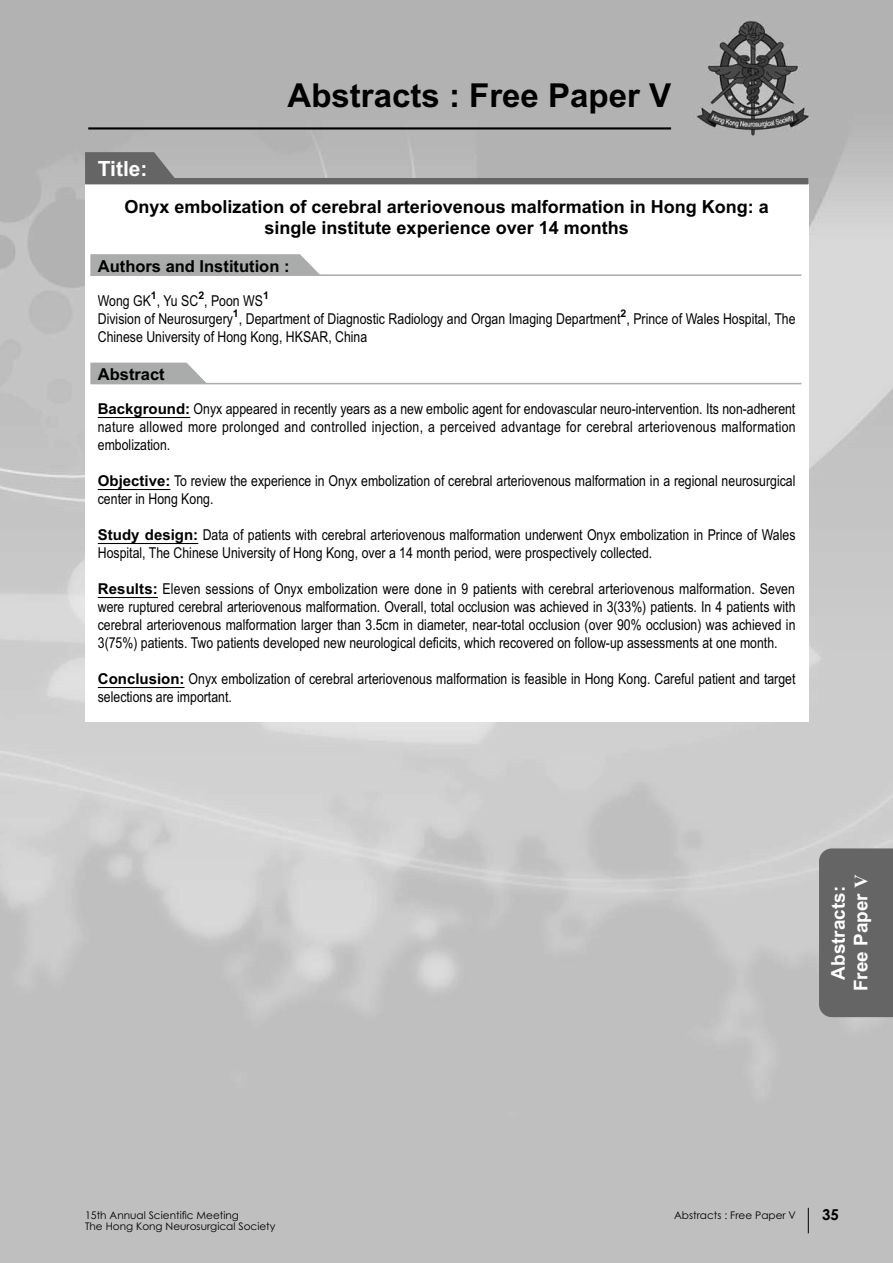
<style>
.page{position:relative;width:893px;height:1263px;background:#fff}
.page>*{position:absolute;margin:0;border:0;box-sizing:border-box;transform-origin:0 0}
.t1{font:700 33px "Arial";color:#000}
.t2{font:700 21px "Arial";color:#fff}
.t3{font:700 18.9px/22.6px "Arial";color:#fff;text-align:center}
.t4{font:700 18px/21px "Arial";color:#000;text-align:center}
.t5{font:700 16.5px "Arial";color:#000}
.t6{font:15px/18px "Arial Narrow";color:#000}
.t7{font:700 15px "Century Gothic";color:#000}
.t8{font:10.5px "Century Gothic";color:#000}
.t9{font:700 10.5px "Arial";color:#000}
.s1{font-family:"Arial";font-weight:700}
.s2{font-family:"Times New Roman"}
</style>
<div class="page">
<img style="left:0;top:0;width:892px;height:1263px">
<div style="left:819px;top:848px;width:73px;height:169px;background:#666565"></div>
<div style="left:85px;top:184px;width:723px;height:538px;background:#fff"></div>
<svg style="left:85px;top:152px;width:723px;height:32px;background:#9f9f9f"></svg>
<svg style="left:90px;top:254px;width:229px;height:20px;background:#aeafaf"></svg>
<hr style="left:90px;top:274px;width:711px;height:2px;background:#aaabab">
<svg style="left:90px;top:363px;width:117px;height:20px;background:#b1b2b2"></svg>
<hr style="left:90px;top:383px;width:711px;height:1px;background:#aaabab">
<hr style="left:88px;top:127px;width:583px;height:3px;background:#000">
<hr style="left:98px;top:417px;width:92px;height:1px;background:#000">
<hr style="left:98px;top:489px;width:72px;height:1px;background:#000">
<hr style="left:98px;top:543px;width:100px;height:1px;background:#000">
<hr style="left:98px;top:597px;width:60px;height:1px;background:#000">
<hr style="left:98px;top:687px;width:86px;height:1px;background:#000">
<svg style="left:807px;top:1208px;width:1px;height:25px"></svg>
<h1 class="t1" style="left:287px;top:84px;width:385px">Abstracts : Free Paper V</h1>
<h2 class="t2" style="left:98px;top:161px;width:51px">Title:</h2>
<p class="t4" style="left:124px;top:198px;width:646px">Onyx embolization of cerebral arteriovenous malformation in Hong Kong: a single institute experience over 14 months</p>
<p class="t5" style="left:98px;top:260px;width:193px">Authors and Institution :</p>
<p class="t6" style="left:98px;top:294px;width:167px">Wong GK , Yu SC , Poon WS</p>
<p class="t9" style="left:151px;top:291px;width:7px">1</p>
<p class="t9" style="left:198px;top:291px;width:7px">2</p>
<p class="t9" style="left:263px;top:291px;width:7px">1</p>
<p class="t6" style="left:98px;top:312px;width:699px">Division of Neurosurgery , Department of Diagnostic Radiology and Organ Imaging Department , Prince of Wales Hospital, The</p>
<p class="t9" style="left:233px;top:309px;width:7px">1</p>
<p class="t9" style="left:620px;top:309px;width:7px">2</p>
<p class="t6" style="left:98px;top:330px;width:271px">Chinese University of Hong Kong, HKSAR, China</p>
<p class="t5" style="left:98px;top:368px;width:68px">Abstract</p>
<p class="t6" style="left:98px;top:402px;width:699px;text-align:justify"><span class="s1">Background:</span> Onyx appeared in recently years as a new embolic agent for endovascular neuro-intervention. Its non-adherent nature allowed more prolonged and controlled injection, a perceived advantage for cerebral arteriovenous malformation embolization.</p>
<p class="t6" style="left:98px;top:474px;width:699px"><span class="s1">Objective:</span> To review the experience in Onyx embolization of cerebral arteriovenous malformation in a regional neurosurgical center in Hong Kong.</p>
<p class="t6" style="left:98px;top:528px;width:699px"><span class="s1">Study design:</span> Data of patients with cerebral arteriovenous malformation underwent Onyx embolization in Prince of Wales<br>Hospital, The Chinese University of Hong Kong, over a 14 month period, were prospectively collected.</p>
<p class="t6" style="left:98px;top:582px;width:699px;text-align:justify"><span class="s1">Results:</span> Eleven sessions of Onyx embolization were done in 9 patients with cerebral arteriovenous malformation. Seven were ruptured cerebral arteriovenous malformation. Overall, total occlusion was achieved in 3(33%) patients. In 4 patients with cerebral arteriovenous malformation larger than 3.5cm in diameter, near-total occlusion (over 90% occlusion) was achieved in 3(75%) patients. Two patients developed new neurological deficits, which recovered on follow-up assessments at one month.</p>
<p class="t6" style="left:98px;top:672px;width:699px"><span class="s1">Conclusion:</span> Onyx embolization of cerebral arteriovenous malformation is feasible in Hong Kong. Careful patient and target selections are important.</p>
<p class="t3" style="left:828px;top:991px;width:118px;rotate:-90deg">Abstracts:<br>Free Paper <span class="s2">V</span></p>
<p class="t8" style="left:85px;top:1211px;width:155px">15th Annual Scientific Meeting</p>
<p class="t7" style="left:822px;top:1206px;width:18px">35</p>
<p class="t8" style="left:85px;top:1222px;width:192px">The Hong Kong Neurosurgical Society</p>
<p class="t8" style="left:674px;top:1211px;width:123px">Abstracts : Free Paper V</p>
</div>
